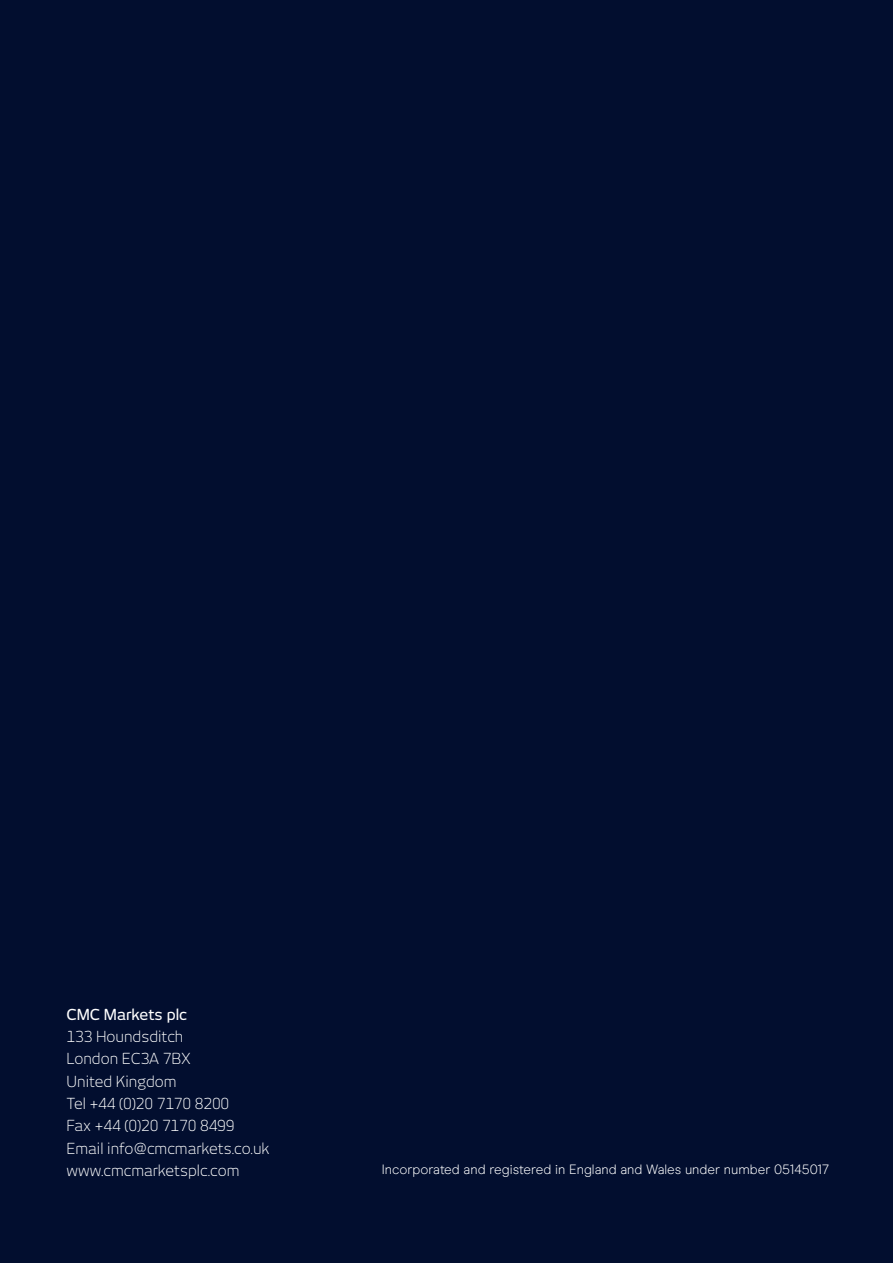
<style>
.page{position:relative;width:893px;height:1263px;background:#020e2f}
.page>*{position:absolute;margin:0;border:0;box-sizing:border-box;transform-origin:0 0}
.t1{font:300 15px/22.2px "New June";color:#fff}
.t2{font:500 15px "New June";color:#fff}
.t3{font:300 13.5px "Modern Era";color:#fff}
</style>
<div class="page">
<p class="t2" style="left:67px;top:1005px;width:122px">CMC Markets plc</p>
<p class="t1" style="left:67px;top:1025px;width:205px">133 Houndsditch<br>London EC3A 7BX<br>United Kingdom<br>Tel +44 (0)20 7170 8200<br>Fax +44 (0)20 7170 8499<br>Email info@cmcmarkets.co.uk www.cmcmarketsplc.com</p>
<p class="t3" style="left:382px;top:1162px;width:449px">Incorporated and registered in England and Wales under number 05145017</p>
</div>
